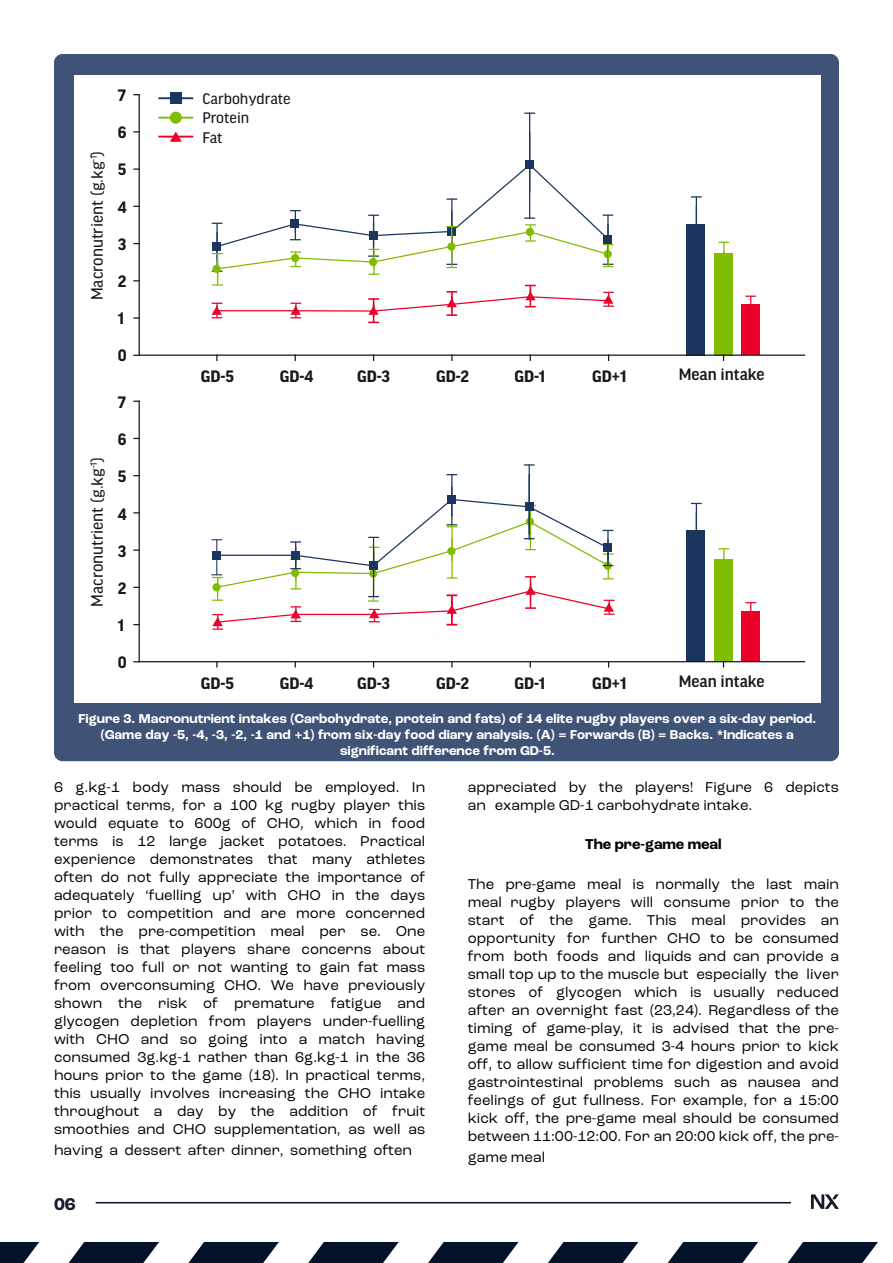
<style>
.page{position:relative;width:893px;height:1263px;background:#fff}
.page>*{position:absolute;margin:0;border:0;box-sizing:border-box;transform-origin:0 0}
.t1{font:700 18px "Roc Grotesk";color:#141c2b}
.t2{font:700 17.55px/37.2px "Good Headline Pro";color:#1a171b}
.t3{font:17.55px "Good Headline Pro News";color:#1a171b}
.t4{font:500 17.55px "Good Headline Pro";color:#1a171b}
.t5{font:16.35px/19.6px "Good Headline Pro News";color:#1a171b}
.t6{font:15px/18px "Roc Grotesk";color:#000;text-align:justify}
.t7{font:700 15px "Roc Grotesk";color:#000}
.t8{font:700 13.5px/16.2px "Roc Grotesk";color:#fff;text-align:center}
</style>
<div class="page">
<div style="left:54px;top:54px;width:785px;height:707px;background:#3f5376;border-radius:9px"></div>
<div style="left:75px;top:75px;width:746px;height:628px;background:#fff"></div>
<svg style="left:138px;top:95px;width:668px;height:261px"></svg>
<svg style="left:133px;top:131px;width:7px;height:2px"></svg>
<svg style="left:133px;top:168px;width:7px;height:2px"></svg>
<svg style="left:133px;top:317px;width:7px;height:2px"></svg>
<svg style="left:216px;top:355px;width:2px;height:6px"></svg>
<svg style="left:451px;top:355px;width:2px;height:6px"></svg>
<div style="left:170px;top:92px;width:12px;height:12px;background:#1c355e"></div>
<div style="left:170px;top:112px;width:12px;height:12px;background:#80bc00;border-radius:50%"></div>
<svg style="left:170px;top:131px;width:12px;height:11px"></svg>
<hr style="left:158px;top:117px;width:35px;height:2px;background:#80bc00">
<hr style="left:158px;top:97px;width:35px;height:2px;background:#1c355e">
<hr style="left:158px;top:136px;width:35px;height:2px;background:#ea0029">
<svg style="left:138px;top:400px;width:668px;height:263px"></svg>
<svg style="left:133px;top:549px;width:7px;height:2px"></svg>
<svg style="left:216px;top:661px;width:2px;height:6px"></svg>
<svg style="left:451px;top:661px;width:2px;height:6px"></svg>
<hr style="left:451px;top:474px;width:1px;height:51px;background:#1c355e">
<div style="left:448px;top:495px;width:8px;height:9px;background:#1c355e"></div>
<svg style="left:524px;top:464px;width:11px;height:2px"></svg>
<hr style="left:529px;top:464px;width:1px;height:75px;background:#1c355e">
<svg style="left:211px;top:498px;width:404px;height:132px"></svg>
<svg style="left:0;top:1242px;width:39px;height:21px"></svg>
<svg style="left:69px;top:1242px;width:90px;height:21px"></svg>
<svg style="left:188px;top:1242px;width:91px;height:21px"></svg>
<svg style="left:308px;top:1242px;width:91px;height:21px"></svg>
<svg style="left:428px;top:1242px;width:91px;height:21px"></svg>
<svg style="left:548px;top:1242px;width:90px;height:21px"></svg>
<svg style="left:668px;top:1242px;width:210px;height:21px"></svg>
<svg style="left:811px;top:1194px;width:28px;height:15px"></svg>
<hr style="left:96px;top:1202px;width:695px;height:1px;background:#031228">
<p class="t3" style="left:88px;top:300px;width:151px;rotate:-90deg">Macronutrient (g.kg<sup>-1</sup>)</p>
<p class="t2" style="left:118px;top:77px;width:10px">7<br>6<br>5<br>4<br>3<br>2<br>1<br>0</p>
<p class="t3" style="left:88px;top:607px;width:151px;rotate:-90deg">Macronutrient (g.kg<sup>-1</sup>)</p>
<p class="t2" style="left:118px;top:384px;width:10px">7<br>6<br>5<br>4<br>3<br>2<br>1<br>0</p>
<p class="t5" style="left:202px;top:89px;width:90px">Carbohydrate<br>Protein<br>Fat</p>
<p class="t2" style="left:201px;top:358px;width:35px">GD-5</p>
<p class="t2" style="left:280px;top:358px;width:35px">GD-4</p>
<p class="t2" style="left:357px;top:358px;width:34px">GD-3</p>
<p class="t2" style="left:436px;top:358px;width:34px">GD-2</p>
<p class="t2" style="left:514px;top:358px;width:32px">GD-1</p>
<p class="t2" style="left:592px;top:358px;width:36px">GD+1</p>
<p class="t4" style="left:679px;top:366px;width:88px">Mean intake</p>
<p class="t2" style="left:201px;top:665px;width:35px">GD-5</p>
<p class="t2" style="left:280px;top:665px;width:35px">GD-4</p>
<p class="t2" style="left:357px;top:665px;width:34px">GD-3</p>
<p class="t2" style="left:436px;top:665px;width:34px">GD-2</p>
<p class="t2" style="left:514px;top:665px;width:32px">GD-1</p>
<p class="t2" style="left:592px;top:665px;width:36px">GD+1</p>
<p class="t4" style="left:679px;top:673px;width:88px">Mean intake</p>
<p class="t8" style="left:79px;top:710px;width:739px">Figure 3. Macronutrient intakes (Carbohydrate, protein and fats) of 14 elite rugby players over a six-day period. (Game day -5, -4, -3, -2, -1 and +1) from six-day food diary analysis. (A) = Forwards (B) = Backs. *Indicates a significant difference from GD-5.</p>
<p class="t6" style="left:54px;top:778px;width:373px">6 g.kg-1 body mass should be employed. In practical terms, for a 100 kg rugby player this would equate to 600g of CHO, which in food terms is 12 large jacket potatoes. Practical experience demonstrates that many athletes often do not fully appreciate the importance of adequately ‘fuelling up’ with CHO in the days prior to competition and are more concerned with the pre-competition meal per se. One reason is that players share concerns about feeling too full or not wanting to gain fat mass from overconsuming CHO. We have previously shown the risk of premature fatigue and glycogen depletion from players under-fuelling with CHO and so going into a match having consumed 3g.kg-1 rather than 6g.kg-1 in the 36 hours prior to the game (18). In practical terms, this usually involves increasing the CHO intake throughout a day by the addition of fruit smoothies and CHO supplementation, as well as</p>
<p class="t6" style="left:54px;top:1141px;width:360px">having a dessert after dinner, something often</p>
<p class="t1" style="left:54px;top:1192px;width:23px">06</p>
<p class="t6" style="left:468px;top:778px;width:373px">appreciated by the players! Figure 6 depicts an example GD-1 carbohydrate intake.</p>
<p class="t7" style="left:585px;top:835px;width:138px">The pre-game meal</p>
<p class="t6" style="left:468px;top:875px;width:373px">The pre-game meal is normally the last main meal rugby players will consume prior to the start of the game. This meal provides an opportunity for further CHO to be consumed from both foods and liquids and can provide a small top up to the muscle but especially the liver stores of glycogen which is usually reduced after an overnight fast (23,24). Regardless of the timing of game-play, it is advised that the pre&shy;game meal be consumed 3-4 hours prior to kick off, to allow sufficient time for digestion and avoid gastrointestinal problems such as nausea and feelings of gut fullness. For example, for a 15:00 kick off, the pre-game meal should be consumed between 11:00-12:00. For an 20:00 kick off, the pre-</p>
<p class="t6" style="left:468px;top:1148px;width:79px">game meal</p>
</div>
